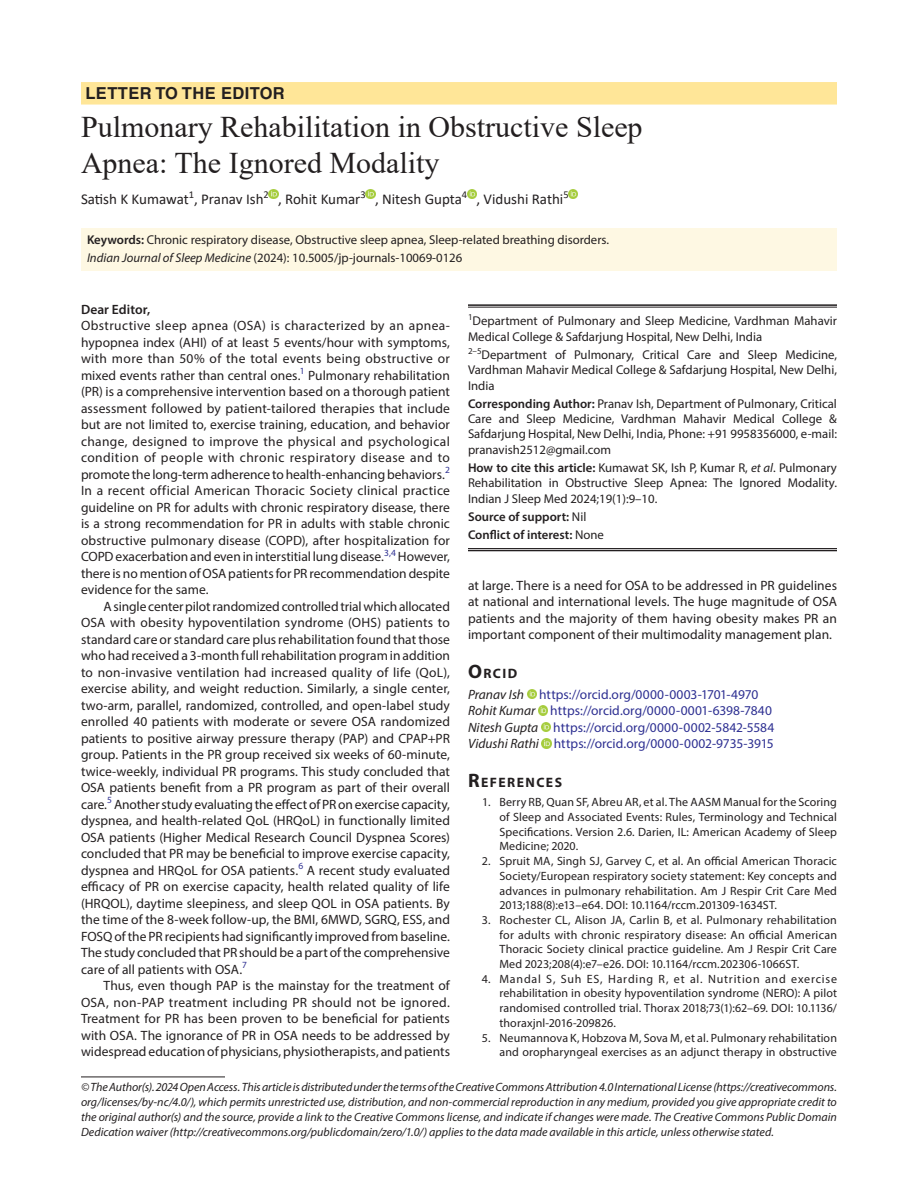
<style>
.page{position:relative;width:918px;height:1188px;background:#fff}
.page>*{position:absolute;margin:0;border:0;box-sizing:border-box;transform-origin:0 0}
.t1{font:30px/36px "Times New Roman";color:#231f20}
.ArticleType{font:700 16.5px "Helvetica LT Std";letter-spacing:.025em;color:#231f20}
.AuthorName{font:15px "Calibri";color:#231f20}
.Head-1{font:700 13.65px "Myriad Pro";letter-spacing:.105em;color:#231f20}
.Para-Indent{font:13.5px/16.5px "Myriad Pro";color:#231f20;text-align:justify}
.Para-NoIndent{font:13.5px/16.5px "Myriad Pro";color:#231f20;text-align:justify}
.Para-NoIndent-2{font:13.5px "Myriad Pro";color:#2e3092}
.Para-NoIndent-3{font:600 13.5px "Myriad Pro";letter-spacing:.005em;color:#231f20}
.Corresponding_Author{font:12.75px/15.3px "Myriad Pro";color:#231f20;text-align:justify}
.How_to_Cite{font:12.75px/15.3px "Myriad Pro";color:#231f20;text-align:justify}
.Affiliation{font:12.75px/15.3px "Myriad Pro";color:#231f20;text-align:justify}
.Affiliation-first{font:12.75px/15.3px "Myriad Pro";color:#231f20}
.Keywords{font:12.75px "Myriad Pro";color:#231f20}
.JT_DOI{font:12.75px "Myriad Pro";color:#231f20}
.COI{font:600 12.75px "Myriad Pro";color:#231f20}
.Source{font:600 12.75px "Myriad Pro";color:#231f20}
.References{font:12px/14.7px "Myriad Pro";letter-spacing:.005em;color:#231f20;text-align:justify}
.FootNote{font:italic 12px/15px "Myriad Pro";color:#231f20;text-align:justify}
.s1{font-weight:600}
.s2{font-style:italic}
.s3{font-weight:400}
.s4{font-size:19.5px}
.s5{font-style:italic;color:#231f20}
</style>
<div class="page">
<div style="left:81px;top:82px;width:756px;height:23px;background:#ffe698"></div>
<div style="left:81px;top:228px;width:756px;height:25px;background:#fef8e3"></div>
<div style="left:81px;top:246px;width:756px;height:25px;background:#fef8e3"></div>
<svg style="left:269px;top:189px;width:9px;height:9px"></svg>
<svg style="left:366px;top:189px;width:9px;height:9px"></svg>
<svg style="left:467px;top:189px;width:9px;height:9px"></svg>
<svg style="left:569px;top:189px;width:9px;height:9px"></svg>
<svg style="left:527px;top:689px;width:9px;height:10px"></svg>
<svg style="left:538px;top:706px;width:9px;height:9px"></svg>
<svg style="left:541px;top:722px;width:9px;height:10px"></svg>
<svg style="left:542px;top:739px;width:9px;height:9px"></svg>
<hr style="left:81px;top:1077px;width:144px;height:1px;background:#231f20">
<hr style="left:468px;top:304px;width:369px;height:2px;background:#231f20">
<hr style="left:468px;top:307px;width:369px;height:1px;background:#231f20">
<hr style="left:468px;top:548px;width:369px;height:1px;background:#231f20">
<hr style="left:468px;top:550px;width:369px;height:1px;background:#231f20">
<p class="ArticleType" style="left:86px;top:83px;width:201px">LETTER TO THE EDITOR</p>
<p class="t1" style="left:81px;top:108px;width:563px">Pulmonary Rehabilitation in Obstructive Sleep<br>Apnea: The Ignored Modality</p>
<p class="AuthorName" style="left:81px;top:189px;width:489px">Satish K Kumawat<sup>1</sup>, Pranav Ish<sup>2</sup> , Rohit Kumar<sup>3</sup> , Nitesh Gupta<sup>4</sup> , Vidushi Rathi<sup>5</sup></p>
<p class="Keywords" style="left:87px;top:232px;width:524px"><span class="s1">Keywords:</span> Chronic respiratory disease, Obstructive sleep apnea, Sleep-related breathing disorders.</p>
<p class="JT_DOI" style="left:87px;top:250px;width:377px"><span class="s2">Indian Journal of Sleep Medicine</span> (2024): 10.5005/jp-journals-10069-0126</p>
<p class="Para-NoIndent-3" style="left:81px;top:301px;width:71px">Dear Editor,</p>
<p class="Para-NoIndent" style="left:81px;top:317px;width:371px">Obstructive sleep apnea (OSA) is characterized by an apnea&shy;hypopnea index (AHI) of at least 5 events/hour with symptoms, with more than 50% of the total events being obstructive or mixed events rather than central ones.<sup>1</sup> Pulmonary rehabilitation (PR) is a comprehensive intervention based on a thorough patient assessment followed by patient-tailored therapies that include but are not limited to, exercise training, education, and behavior change, designed to improve the physical and psychological condition of people with chronic respiratory disease and to promote the long-term adherence to health-enhancing behaviors.<sup>2<br></sup>In a recent official American Thoracic Society clinical practice guideline on PR for adults with chronic respiratory disease, there is a strong recommendation for PR in adults with stable chronic obstructive pulmonary disease (COPD), after hospitalization for COPD exacerbation and even in interstitial lung disease.<sup>3,4</sup> However, there is no mention of OSA patients for PR recommendation despite evidence for the same.</p>
<p class="Para-Indent" style="left:81px;top:598px;width:371px;text-indent:22px">A single center pilot randomized controlled trial which allocated OSA with obesity hypoventilation syndrome (OHS) patients to standard care or standard care plus rehabilitation found that those who had received a 3-month full rehabilitation program in addition to non-invasive ventilation had increased quality of life (QoL), exercise ability, and weight reduction. Similarly, a single center, two-arm, parallel, randomized, controlled, and open-label study enrolled 40 patients with moderate or severe OSA randomized patients to positive airway pressure therapy (PAP) and CPAP+PR group. Patients in the PR group received six weeks of 60-minute, twice-weekly, individual PR programs. This study concluded that OSA patients benefit from a PR program as part of their overall care.<sup>5</sup> Another study evaluating the effect of PR on exercise capacity, dyspnea, and health-related QoL (HRQoL) in functionally limited OSA patients (Higher Medical Research Council Dyspnea Scores) concluded that PR may be beneficial to improve exercise capacity, dyspnea and HRQoL for OSA patients.<sup>6</sup> A recent study evaluated efficacy of PR on exercise capacity, health related quality of life (HRQOL), daytime sleepiness, and sleep QOL in OSA patients. By the time of the 8-week follow-up, the BMI, 6MWD, SGRQ, ESS, and FOSQ of the PR recipients had significantly improved from baseline.<br>The study concluded that PR should be a part of the comprehensive care of all patients with OSA.<sup>7</sup></p>
<p class="Para-Indent" style="left:81px;top:977px;width:371px;text-indent:22px">Thus, even though PAP is the mainstay for the treatment of OSA, non-PAP treatment including PR should not be ignored.<br>Treatment for PR has been proven to be beneficial for patients with OSA. The ignorance of PR in OSA needs to be addressed by widespread education of physicians, physiotherapists, and patients</p>
<p class="Affiliation-first" style="left:468px;top:313px;width:371px"><sup>1</sup>Department of Pulmonary and Sleep Medicine, Vardhman Mahavir<br>Medical College &amp; Safdarjung Hospital, New Delhi, India</p>
<p class="Affiliation" style="left:468px;top:347px;width:371px"><sup>2–5</sup>Department of Pulmonary, Critical Care and Sleep Medicine, Vardhman Mahavir Medical College &amp; Safdarjung Hospital, New Delhi, India</p>
<p class="Corresponding_Author" style="left:468px;top:396px;width:371px"><span class="s1">Corresponding Author:</span> Pranav Ish, Department of Pulmonary, Critical Care and Sleep Medicine, Vardhman Mahavir Medical College &amp; Safdarjung Hospital, New Delhi, India, Phone: +91 9958356000, e-mail: pranavish2512@gmail.com</p>
<p class="How_to_Cite" style="left:468px;top:460px;width:371px"><span class="s1">How to cite this article:</span> Kumawat SK, Ish P, Kumar R, <span class="s2">et al</span>. Pulmonary Rehabilitation in Obstructive Sleep Apnea: The Ignored Modality.<br>Indian J Sleep Med 2024;19(1):9–10.</p>
<p class="Source" style="left:468px;top:509px;width:120px">Source of support: <span class="s3">Nil</span></p>
<p class="COI" style="left:468px;top:527px;width:137px">Conflict of interest: <span class="s3">None</span></p>
<p class="Para-Indent" style="left:468px;top:577px;width:371px">at large. There is a need for OSA to be addressed in PR guidelines at national and international levels. The huge magnitude of OSA patients and the majority of them having obesity makes PR an important component of their multimodality management plan.</p>
<p class="Head-1" style="left:468px;top:664px;width:51px"><span class="s4">O</span>RCID</p>
<p class="Para-NoIndent-2" style="left:468px;top:686px;width:292px"><span class="s5">Pranav Ish</span> https://orcid.org/0000-0003-1701-4970</p>
<p class="Para-NoIndent-2" style="left:468px;top:702px;width:306px"><span class="s5">Rohit Kumar</span> https://orcid.org/0000-0001-6398-7840</p>
<p class="Para-NoIndent-2" style="left:468px;top:719px;width:308px"><span class="s5">Nitesh Gupta</span> https://orcid.org/0000-0002-5842-5584</p>
<p class="Para-NoIndent-2" style="left:468px;top:735px;width:307px"><span class="s5">Vidushi Rathi</span> https://orcid.org/0000-0002-9735-3915</p>
<p class="Head-1" style="left:468px;top:774px;width:96px"><span class="s4">R</span>EFERENCES</p>
<p class="References" style="left:500px;top:795px;width:339px;text-indent:-17px">1. Berry RB, Quan SF, Abreu AR, et al. The AASM Manual for the Scoring of Sleep and Associated Events: Rules, Terminology and Technical Specifications. Version 2.6. Darien, IL: American Academy of Sleep Medicine; 2020.</p>
<p class="References" style="left:500px;top:854px;width:339px;text-indent:-18px">2. Spruit MA, Singh SJ, Garvey C, et al. An official American Thoracic Society/European respiratory society statement: Key concepts and advances in pulmonary rehabilitation. Am J Respir Crit Care Med 2013;188(8):e13–e64. DOI: 10.1164/rccm.201309-1634ST.</p>
<p class="References" style="left:500px;top:912px;width:339px;text-indent:-18px">3. Rochester CL, Alison JA, Carlin B, et al. Pulmonary rehabilitation for adults with chronic respiratory disease: An official American Thoracic Society clinical practice guideline. Am J Respir Crit Care Med 2023;208(4):e7–e26. DOI: 10.1164/rccm.202306-1066ST.</p>
<p class="References" style="left:500px;top:971px;width:339px;text-indent:-18px">4. Mandal S, Suh ES, Harding R, et al. Nutrition and exercise rehabilitation in obesity hypoventilation syndrome (NERO): A pilot randomised controlled trial. Thorax 2018;73(1):62–69. DOI: 10.1136/ thoraxjnl-2016-209826.</p>
<p class="References" style="left:482px;top:1030px;width:357px;text-align:right">5. Neumannova K, Hobzova M, Sova M, et al. Pulmonary rehabilitation and oropharyngeal exercises as an adjunct therapy in obstructive</p>
<p class="FootNote" style="left:81px;top:1079px;width:758px">© The Author(s). 2024 Open Access. This article is distributed under the terms of the Creative Commons Attribution 4.0 International License (https://creativecommons. org/licenses/by-nc/4.0/), which permits unrestricted use, distribution, and non-commercial reproduction in any medium, provided you give appropriate credit to the original author(s) and the source, provide a link to the Creative Commons license, and indicate if changes were made. The Creative Commons Public Domain Dedication waiver (http://creativecommons.org/publicdomain/zero/1.0/) applies to the data made available in this article, unless otherwise stated.</p>
</div>
